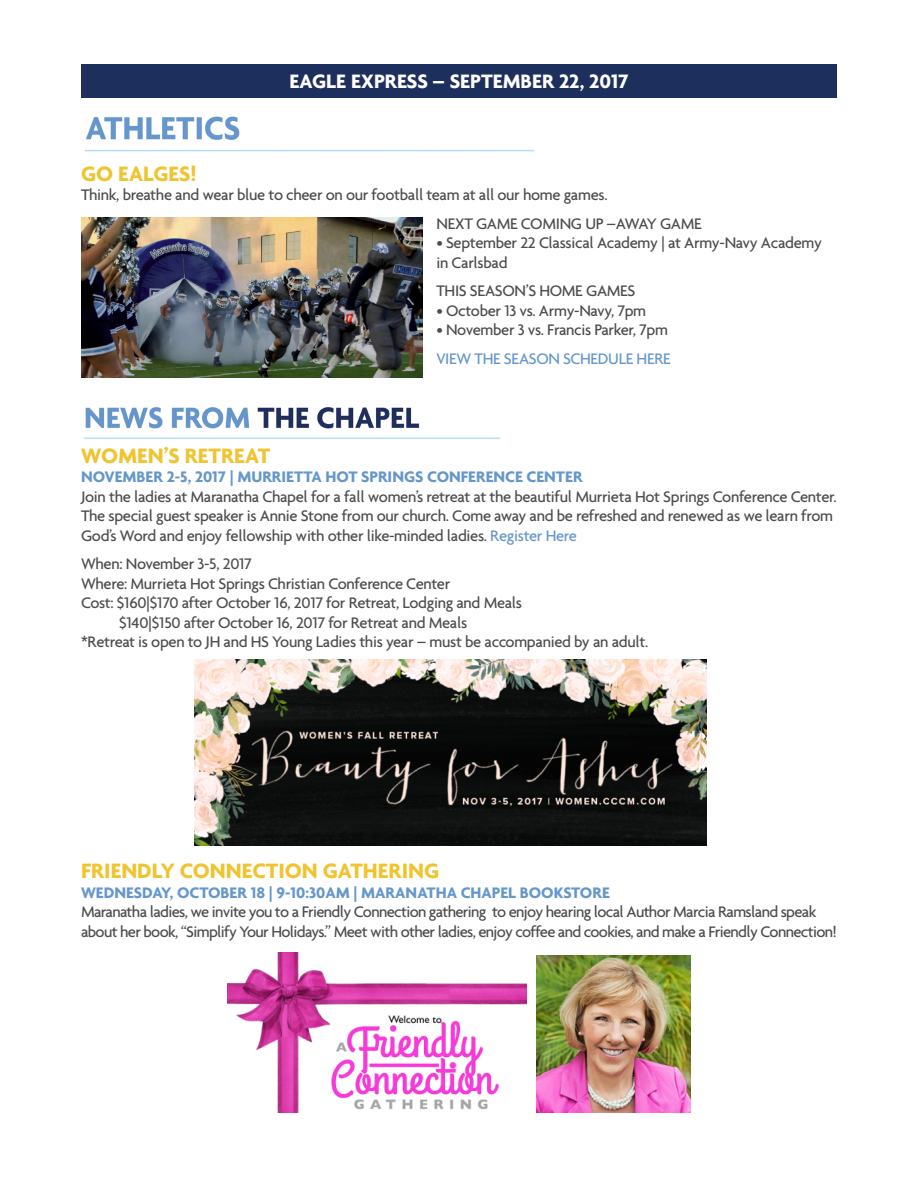
<style>
.page{position:relative;width:918px;height:1188px;background:#fff}
.page>*{position:absolute;margin:0;border:0;box-sizing:border-box;transform-origin:0 0}
.t1{font:700 22.5px "Agenda";color:#efc42f}
.t2{font:700 21px "Agenda";color:#fff}
.t3{font:500 16.5px/19.5px "Agenda";letter-spacing:-.02em;color:#4d4d4f}
.t4{font:500 16.5px/19.5px "Agenda";letter-spacing:-.04em;color:#4d4d4f}
.t5{font:700 16.5px "Agenda";color:#6597cb}
.t6{font:500 16.5px "Agenda";letter-spacing:-.02em;color:#6597cb}
.s1{color:#6597cb}
</style>
<div class="page">
<div style="left:81px;top:64px;width:756px;height:34px;background:#1d2f5d"></div>
<img style="left:84px;top:116px;width:450px;height:36px">
<img style="left:81px;top:218px;width:342px;height:160px">
<img style="left:84px;top:407px;width:416px;height:32px">
<img style="left:194px;top:660px;width:513px;height:186px">
<img style="left:228px;top:953px;width:299px;height:160px">
<img style="left:536px;top:955px;width:154px;height:158px">
<p class="t2" style="left:289px;top:68px;width:341px">EAGLE EXPRESS – SEPTEMBER 22, 2017</p>
<h1 class="t1" style="left:81px;top:160px;width:117px">GO EALGES!</h1>
<p class="t3" style="left:436px;top:180px;width:267px;line-height:28.5px;text-indent:-355px">Think, breathe and wear blue to cheer on our football team at all our home games.<br>NEXT GAME COMING UP –AWAY GAME</p>
<p class="t3" style="left:436px;top:233px;width:387px">• September 22 Classical Academy | at Army-Navy Academy in Carlsbad</p>
<p class="t3" style="left:436px;top:281px;width:201px">THIS SEASON’S HOME GAMES</p>
<p class="t3" style="left:436px;top:300px;width:211px">• October 13 vs. Army-Navy, 7pm</p>
<p class="t3" style="left:436px;top:320px;width:233px">• November 3 vs. Francis Parker, 7pm</p>
<p class="t6" style="left:436px;top:348px;width:236px">VIEW THE SEASON SCHEDULE HERE</p>
<h1 class="t1" style="left:81px;top:442px;width:191px">WOMEN’S RETREAT</h1>
<p class="t5" style="left:81px;top:467px;width:503px">NOVEMBER 2-5, 2017 | MURRIETTA HOT SPRINGS CONFERENCE CENTER</p>
<p class="t3" style="left:81px;top:486px;width:757px">Join the ladies at Maranatha Chapel for a fall women’s retreat at the beautiful Murrieta Hot Springs Conference Center.<br>The special guest speaker is Annie Stone from our church. Come away and be refreshed and renewed as we learn from<br>God’s Word and enjoy fellowship with other like-minded ladies. <span class="s1">Register Here</span></p>
<p class="t3" style="left:81px;top:554px;width:172px">When: November 3-5, 2017</p>
<p class="t3" style="left:81px;top:573px;width:371px">Where: Murrieta Hot Springs Christian Conference Center</p>
<p class="t3" style="left:81px;top:593px;width:443px">Cost: $160|$170 after October 16, 2017 for Retreat, Lodging and Meals</p>
<p class="t3" style="left:119px;top:612px;width:350px">$140|$150 after October 16, 2017 for Retreat and Meals</p>
<p class="t3" style="left:81px;top:632px;width:569px">*Retreat is open to JH and HS Young Ladies this year – must be accompanied by an adult.</p>
<h1 class="t1" style="left:81px;top:857px;width:360px">FRIENDLY CONNECTION GATHERING</h1>
<p class="t5" style="left:81px;top:882px;width:530px">WEDNESDAY, OCTOBER 18 | 9-10:30AM | MARANATHA CHAPEL BOOKSTORE</p>
<p class="t4" style="left:81px;top:902px;width:757px">Maranatha ladies, we invite you to a Friendly Connection gathering to enjoy hearing local Author Marcia Ramsland speak about her book, “Simplify Your Holidays.” Meet with other ladies, enjoy coffee and cookies, and make a Friendly Connection!</p>
</div>
